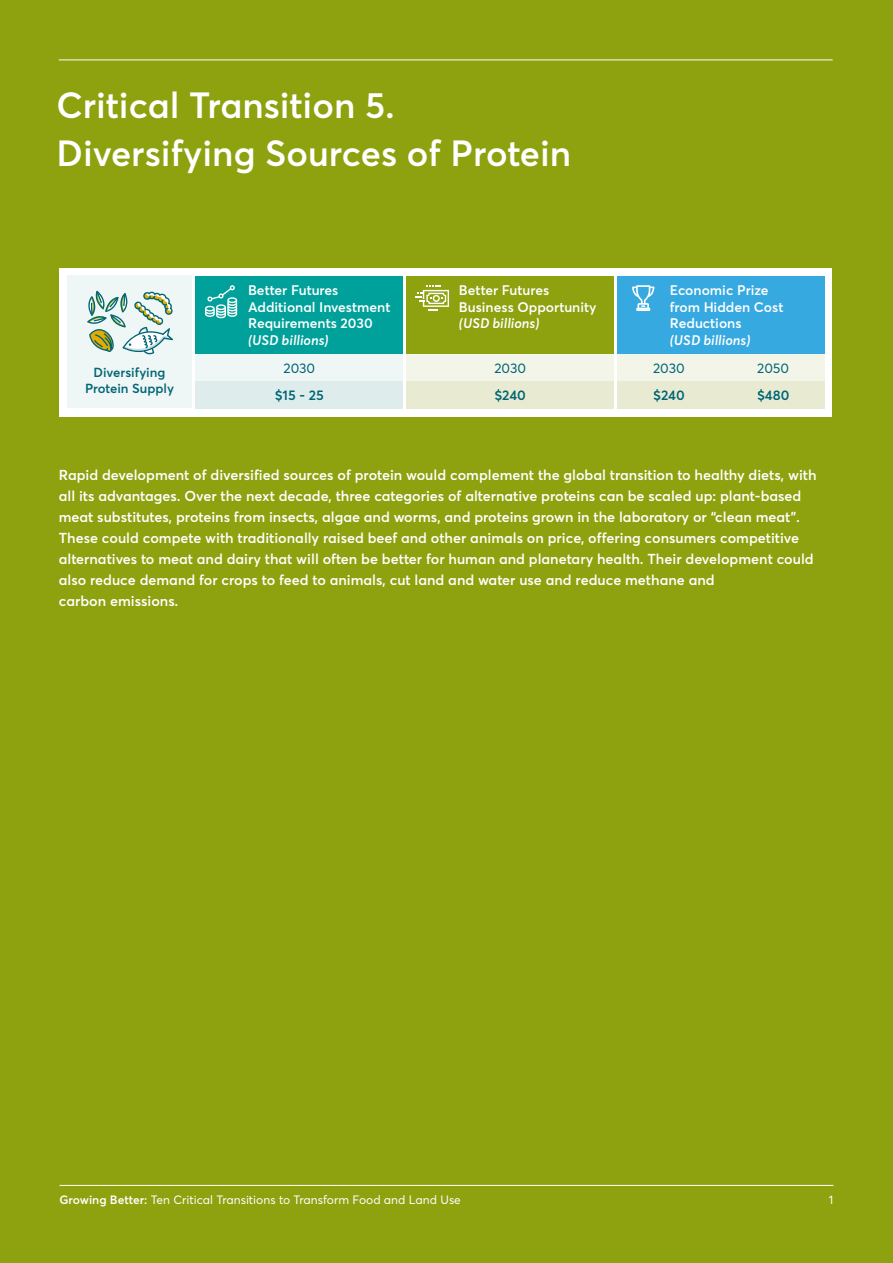
<style>
.page{position:relative;width:893px;height:1263px;background:#8da20e}
.page>*{position:absolute;margin:0;border:0;box-sizing:border-box;transform-origin:0 0}
.t1{font:600 36px/48px "Averta Std";color:#fff}
.t2{font:600 14.25px/21px "Averta Std";color:#fff}
.t3{font:600 13.8px/16.5px "Averta Std";color:#fff}
.t4{font:italic 600 13.8px "Averta Std";color:#fff}
.t5{font:600 13.8px "Averta Std";letter-spacing:-.005em;color:#006574}
.t6{font:13.8px "Averta Std";letter-spacing:-.005em;color:#006574}
.t7{font:600 13.05px/15.6px "Averta Std";color:#006574;text-align:center}
.t8{font:12px "Averta Std";color:#fff}
.s1{font-weight:600}
</style>
<div class="page">
<hr style="left:59px;top:60px;width:774px;height:1px;background:#fff">
<div style="left:60px;top:268px;width:772px;height:149px;background:#fff"></div>
<div style="left:67px;top:276px;width:124px;height:132px;background:#eff6f6"></div>
<svg style="left:87px;top:291px;width:86px;height:64px"></svg>
<div style="left:195px;top:276px;width:208px;height:79px;background:#00a19a"></div>
<div style="left:195px;top:354px;width:208px;height:28px;background:#eff6f6"></div>
<div style="left:195px;top:382px;width:208px;height:27px;background:#deecec"></div>
<svg style="left:205px;top:285px;width:32px;height:33px"></svg>
<div style="left:406px;top:276px;width:208px;height:79px;background:#8da20e"></div>
<div style="left:406px;top:354px;width:208px;height:28px;background:#f4f5e9"></div>
<div style="left:406px;top:382px;width:208px;height:27px;background:#e8ebd2"></div>
<svg style="left:415px;top:285px;width:34px;height:26px"></svg>
<div style="left:617px;top:276px;width:208px;height:79px;background:#36a9e1"></div>
<div style="left:617px;top:354px;width:208px;height:28px;background:#f4f5e9"></div>
<div style="left:617px;top:382px;width:208px;height:27px;background:#e8ebd2"></div>
<svg style="left:632px;top:285px;width:22px;height:26px"></svg>
<hr style="left:60px;top:1185px;width:773px;height:1px;background:#fff">
<h1 class="t1" style="left:57px;top:81px;width:516px">Critical Transition 5.<br>Diversifying Sources of Protein</h1>
<p class="t3" style="left:248px;top:282px;width:144px">Better Futures<br>Additional Investment<br>Requirements 2030</p>
<p class="t4" style="left:248px;top:331px;width:82px">(USD billions)</p>
<p class="t3" style="left:459px;top:282px;width:139px">Better Futures<br>Business Opportunity</p>
<p class="t4" style="left:459px;top:315px;width:82px">(USD billions)</p>
<p class="t7" style="left:85px;top:365px;width:90px">Diversifying<br>Protein Supply</p>
<p class="t6" style="left:494px;top:359px;width:33px">2030</p>
<p class="t6" style="left:283px;top:359px;width:33px">2030</p>
<p class="t5" style="left:275px;top:386px;width:51px">$15 - 25</p>
<p class="t5" style="left:494px;top:386px;width:33px">$240</p>
<p class="t3" style="left:670px;top:282px;width:115px">Economic Prize from Hidden Cost<br>Reductions</p>
<p class="t4" style="left:670px;top:331px;width:82px">(USD billions)</p>
<p class="t6" style="left:653px;top:359px;width:33px">2030</p>
<p class="t5" style="left:653px;top:386px;width:33px">$240</p>
<p class="t6" style="left:757px;top:359px;width:33px">2050</p>
<p class="t5" style="left:757px;top:386px;width:34px">$480</p>
<p class="t2" style="left:59px;top:464px;width:759px">Rapid development of diversified sources of protein would complement the global transition to healthy diets, with all its advantages. Over the next decade, three categories of alternative proteins can be scaled up: plant-based meat substitutes, proteins from insects, algae and worms, and proteins grown in the laboratory or “clean meat”.<br>These could compete with traditionally raised beef and other animals on price, offering consumers competitive alternatives to meat and dairy that will often be better for human and planetary health. Their development could also reduce demand for crops to feed to animals, cut land and water use and reduce methane and<br>carbon emissions.</p>
<p class="t8" style="left:60px;top:1192px;width:403px"><span class="s1">Growing Better:</span> Ten Critical Transitions to Transform Food and Land Use</p>
<p class="t8" style="left:829px;top:1192px;width:6px">1</p>
</div>
